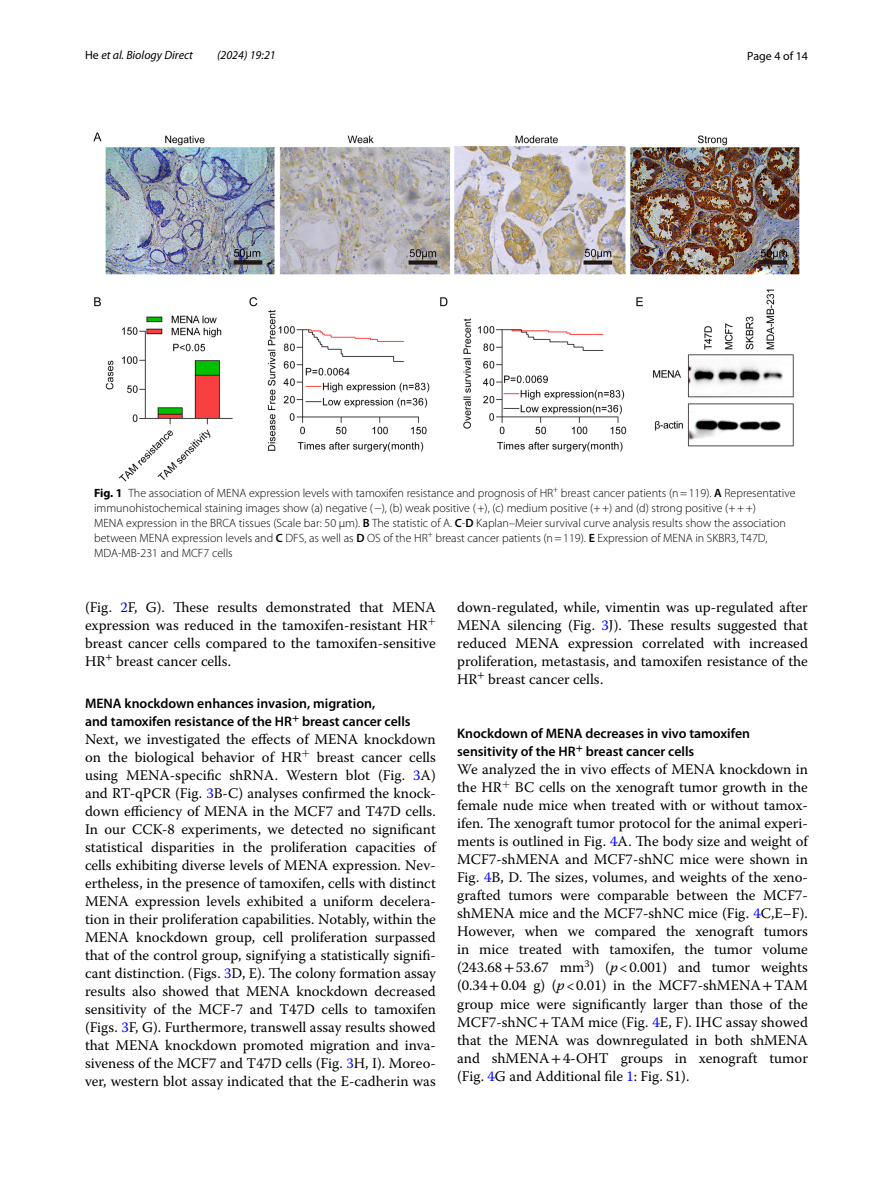
<style>
.page{position:relative;width:893px;height:1187px;background:#fff}
.page>*{position:absolute;margin:0;border:0;box-sizing:border-box;transform-origin:0 0}
.t1{font:14.7px/18px "Warnock Pro";color:#000;text-align:justify}
.t2{font:600 13.8px/18px "Myriad Pro";color:#000}
.t3{font:300 12px/15px "Myriad Pro";color:#000}
.t4{font:italic 12px "Myriad Pro";color:#000}
.t5{font:12px "Myriad Pro";color:#000}
.s1{font-style:normal}
.s2{font-weight:700}
.s3{font-weight:600}
.s4{color:#00f}
.s5{font-family:"STIX"}
.s6{font-style:italic}
</style>
<div class="page">
<img style="left:94px;top:133px;width:705px;height:348px">
<p class="t4" style="left:85px;top:48px;width:110px"><span class="s1">He</span> et al. Biology Direct</p>
<p class="t4" style="left:217px;top:48px;width:60px">(2024) 19:21</p>
<p class="t5" style="left:747px;top:48px;width:62px">Page 4 of 14</p>
<p class="t3" style="left:94px;top:485px;width:703px"><span class="s2">Fig. 1</span> The association of MENA expression levels with tamoxifen resistance and prognosis of -HR<sup>+</sup> breast cancer patients (n=119). <span class="s3">A</span> Representative immunohistochemical staining images show (a) negative (−), (b) weak positive (+), (c) medium positive (++) and (d) strong positive (+++)<br>MENA expression in the BRCA tissues (Scale bar: 50 µm). <span class="s3">B</span> The statistic of A. <span class="s3">C</span>-<span class="s3">D</span> Kaplan–Meier survival curve analysis results show the association between MENA expression levels and <span class="s3">C</span> DFS, as well as <span class="s3">D</span> OS of the -HR<sup>+</sup> breast cancer patients (n=119). <span class="s3">E</span> Expression of MENA in SKBR3, T47D, MDA-MB-231 and MCF7 cells</p>
<p class="t1" style="left:85px;top:597px;width:352px">(Fig. <span class="s4">2</span>F, G). These results demonstrated that MENA expression was reduced in the tamoxifen-resistant HR<sup>+ </sup>breast cancer cells compared to the tamoxifen-sensitive HR<sup>+</sup> breast cancer cells.</p>
<p class="t2" style="left:85px;top:694px;width:327px">MENA knockdown enhances invasion, migration,<br>and tamoxifen resistance of the HR<sup>+</sup> breast cancer cells</p>
<p class="t1" style="left:85px;top:730px;width:352px">Next, we investigated the effects of MENA knockdown on the biological behavior of HR<sup>+</sup> breast cancer cells using MENA-specific shRNA. Western blot (Fig. <span class="s4">3</span>A) and RT-qPCR (Fig. <span class="s4">3</span>B-C) analyses confirmed the knock&shy;down efficiency of MENA in the MCF7 and T47D cells.<br>In our CCK-8 experiments, we detected no significant statistical disparities in the proliferation capacities of cells exhibiting diverse levels of MENA expression. Nev&shy;ertheless, in the presence of tamoxifen, cells with distinct MENA expression levels exhibited a uniform decelera&shy;tion in their proliferation capabilities. Notably, within the MENA knockdown group, cell proliferation surpassed that of the control group, signifying a statistically signifi&shy;cant distinction. (Figs. <span class="s4">3</span>D, E). The colony formation assay results also showed that MENA knockdown decreased sensitivity of the MCF-7 and T47D cells to tamoxifen (Figs. <span class="s4">3</span>F, G). Furthermore, transwell assay results showed that MENA knockdown promoted migration and inva&shy;siveness of the MCF7 and T47D cells (Fig. <span class="s4">3</span>H, I). Moreo&shy;ver, western blot assay indicated that the E-cadherin was</p>
<p class="t1" style="left:457px;top:597px;width:352px">down-regulated, while, vimentin was up-regulated after MENA silencing (Fig. <span class="s4">3</span>J). These results suggested that reduced MENA expression correlated with increased proliferation, metastasis, and tamoxifen resistance of the HR<sup>+</sup> breast cancer cells.</p>
<p class="t2" style="left:457px;top:724px;width:294px">Knockdown of MENA decreases in vivo tamoxifen sensitivity of the HR<sup>+</sup> breast cancer cells</p>
<p class="t1" style="left:457px;top:760px;width:352px">We analyzed the in vivo effects of MENA knockdown in the HR<sup>+</sup> BC cells on the xenograft tumor growth in the female nude mice when treated with or without tamox&shy;ifen. The xenograft tumor protocol for the animal experi&shy;ments is outlined in Fig. <span class="s4">4</span>A. The body size and weight of MCF7-shMENA and MCF7-shNC mice were shown in Fig. <span class="s4">4</span>B, D. The sizes, volumes, and weights of the xeno&shy;grafted tumors were comparable between the MCF7- shMENA mice and the MCF7-shNC mice (Fig. <span class="s4">4</span>C,E–F).<br>However, when we compared the xenograft tumors in mice treated with tamoxifen, the tumor volume (243.68<span class="s5">+</span>53.67 mm<sup>3</sup>) (<span class="s6">p</span>&lt;0.001) and tumor weights (0.34<span class="s5">+</span>0.04 g) (<span class="s6">p</span>&lt;0.01) in the MCF7-shMENA<span class="s5">+</span>TAM group mice were significantly larger than those of the MCF7-shNC<span class="s5">+</span>TAM mice (Fig. <span class="s4">4</span>E, F). IHC assay showed that the MENA was downregulated in both shMENA and shMENA<span class="s5">+</span>4-OHT groups in xenograft tumor (Fig. <span class="s4">4</span>G and Additional file <span class="s4">1</span>: Fig. S1).</p>
</div>
